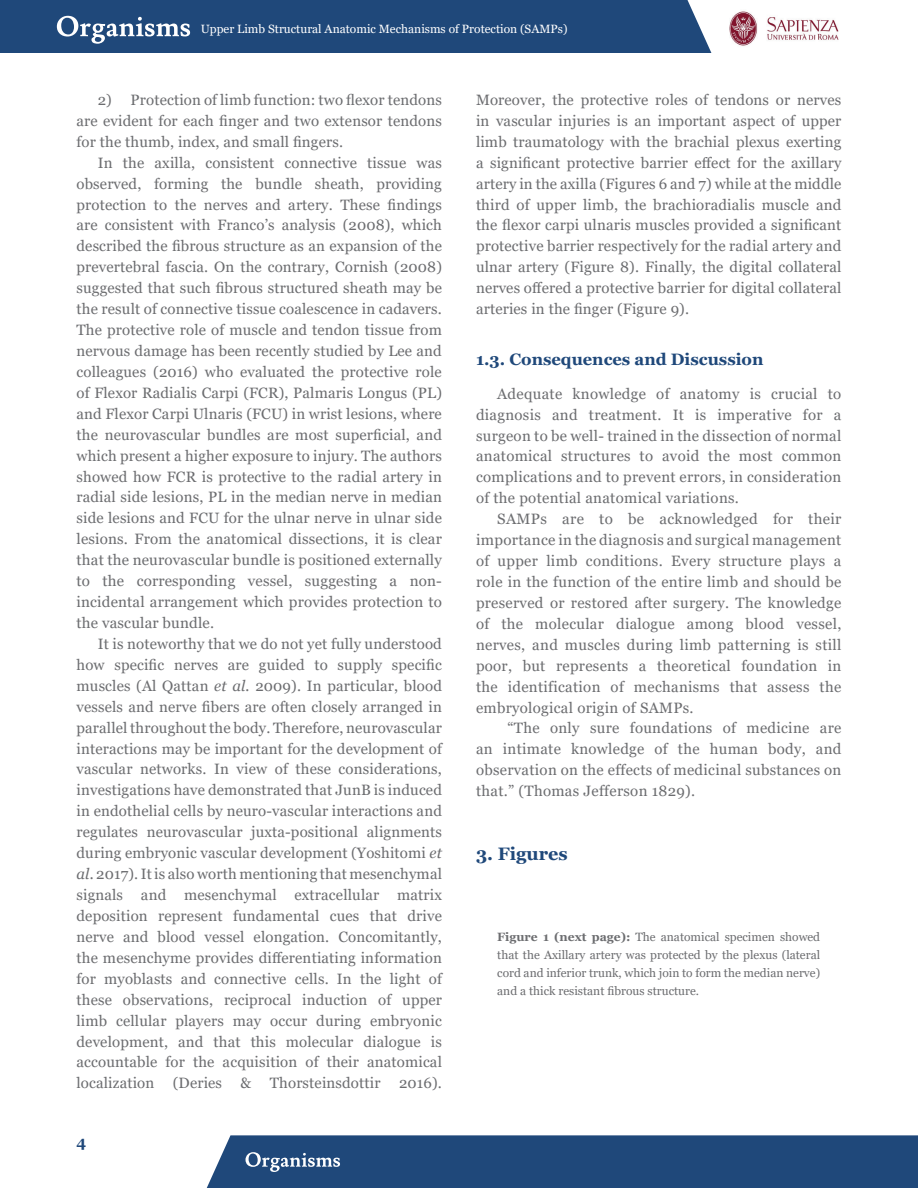
<style>
.page{position:relative;width:918px;height:1188px;background:#fff}
.page>*{position:absolute;margin:0;border:0;box-sizing:border-box;transform-origin:0 0}
.Paragraph_Title_Leve{font:700 18px "Georgia";color:#1f487a}
.Paragraph_Title_Leve-2{font:700 16.5px "Georgia";color:#1f487a}
.Testo__con_rientro{font:15px/21px "Georgia";letter-spacing:.01em;color:#6c6d70;text-align:justify}
.t1{font:700 15px "Georgia";color:#1f487a}
.Testo_Box{font:12px/18px "Georgia";color:#6c6d70;text-align:justify}
.t2{font:12px "Georgia";color:#fff}
.s1{font-style:italic}
.s2{font-weight:700}
</style>
<div class="page">
<img style="left:729px;top:11px;width:110px;height:35px">
<div style="left:0;top:0;width:711px;height:53px;background:#1f487a"></div>
<div style="left:207px;top:1135px;width:711px;height:53px;background:#1f487a"></div>
<p class="t2" style="left:201px;top:22px;width:368px">Upper Limb Structural Anatomic Mechanisms of Protection (SAMPs)</p>
<p class="Testo__con_rientro" style="left:77px;top:90px;width:367px;text-indent:21px">2) Protection of limb function: two flexor tendons are evident for each finger and two extensor tendons for the thumb, index, and small fingers.</p>
<p class="Testo__con_rientro" style="left:77px;top:152px;width:367px;text-indent:21px">In the axilla, consistent connective tissue was observed, forming the bundle sheath, providing protection to the nerves and artery. These findings are consistent with Franco’s analysis (2008), which described the fibrous structure as an expansion of the prevertebral fascia. On the contrary, Cornish (2008) suggested that such fibrous structured sheath may be the result of connective tissue coalescence in cadavers.<br>The protective role of muscle and tendon tissue from nervous damage has been recently studied by Lee and colleagues (2016) who evaluated the protective role of Flexor Radialis Carpi (FCR), Palmaris Longus (PL) and Flexor Carpi Ulnaris (FCU) in wrist lesions, where the neurovascular bundles are most superficial, and which present a higher exposure to injury. The authors showed how FCR is protective to the radial artery in radial side lesions, PL in the median nerve in median side lesions and FCU for the ulnar nerve in ulnar side lesions. From the anatomical dissections, it is clear that the neurovascular bundle is positioned externally to the corresponding vessel, suggesting a non&shy;incidental arrangement which provides protection to the vascular bundle.</p>
<p class="Testo__con_rientro" style="left:77px;top:634px;width:367px;text-indent:21px">It is noteworthy that we do not yet fully understood how specific nerves are guided to supply specific muscles (Al Qattan <span class="s1">et al.</span> 2009). In particular, blood vessels and nerve fibers are often closely arranged in parallel throughout the body. Therefore, neurovascular interactions may be important for the development of vascular networks. In view of these considerations, investigations have demonstrated that JunB is induced in endothelial cells by neuro-vascular interactions and regulates neurovascular juxta-positional alignments during embryonic vascular development (Yoshitomi <span class="s1">et al.</span> 2017). It is also worth mentioning that mesenchymal signals and mesenchymal extracellular matrix deposition represent fundamental cues that drive nerve and blood vessel elongation. Concomitantly, the mesenchyme provides differentiating information for myoblasts and connective cells. In the light of these observations, reciprocal induction of upper limb cellular players may occur during embryonic development, and that this molecular dialogue is accountable for the acquisition of their anatomical localization (Deries &amp; Thorsteinsdottir 2016).</p>
<p class="t1" style="left:77px;top:1132px;width:11px">4</p>
<p class="Testo__con_rientro" style="left:476px;top:90px;width:367px">Moreover, the protective roles of tendons or nerves in vascular injuries is an important aspect of upper limb traumatology with the brachial plexus exerting a significant protective barrier effect for the axillary artery in the axilla (Figures 6 and 7) while at the middle third of upper limb, the brachioradialis muscle and the flexor carpi ulnaris muscles provided a significant protective barrier respectively for the radial artery and ulnar artery (Figure 8). Finally, the digital collateral nerves offered a protective barrier for digital collateral arteries in the finger (Figure 9).</p>
<p class="Paragraph_Title_Leve-2" style="left:476px;top:349px;width:289px">1.3. Consequences and Discussion</p>
<p class="Testo__con_rientro" style="left:476px;top:383px;width:367px;text-indent:21px">Adequate knowledge of anatomy is crucial to diagnosis and treatment. It is imperative for a surgeon to be well- trained in the dissection of normal anatomical structures to avoid the most common complications and to prevent errors, in consideration of the potential anatomical variations.</p>
<p class="Testo__con_rientro" style="left:476px;top:509px;width:367px;text-indent:21px">SAMPs are to be acknowledged for their importance in the diagnosis and surgical management of upper limb conditions. Every structure plays a role in the function of the entire limb and should be preserved or restored after surgery. The knowledge of the molecular dialogue among blood vessel, nerves, and muscles during limb patterning is still poor, but represents a theoretical foundation in the identification of mechanisms that assess the embryological origin of SAMPs.</p>
<p class="Testo__con_rientro" style="left:476px;top:718px;width:367px;text-indent:31px">“The only sure foundations of medicine are an intimate knowledge of the human body, and observation on the effects of medicinal substances on that.” (Thomas Jefferson 1829).</p>
<p class="Paragraph_Title_Leve" style="left:476px;top:842px;width:93px">3. Figures</p>
<p class="Testo_Box" style="left:497px;top:928px;width:324px"><span class="s2">Figure 1 (next page):</span> The anatomical specimen showed that the Axillary artery was protected by the plexus (lateral cord and inferior trunk, which join to form the median nerve) and a thick resistant fibrous structure.</p>
</div>
